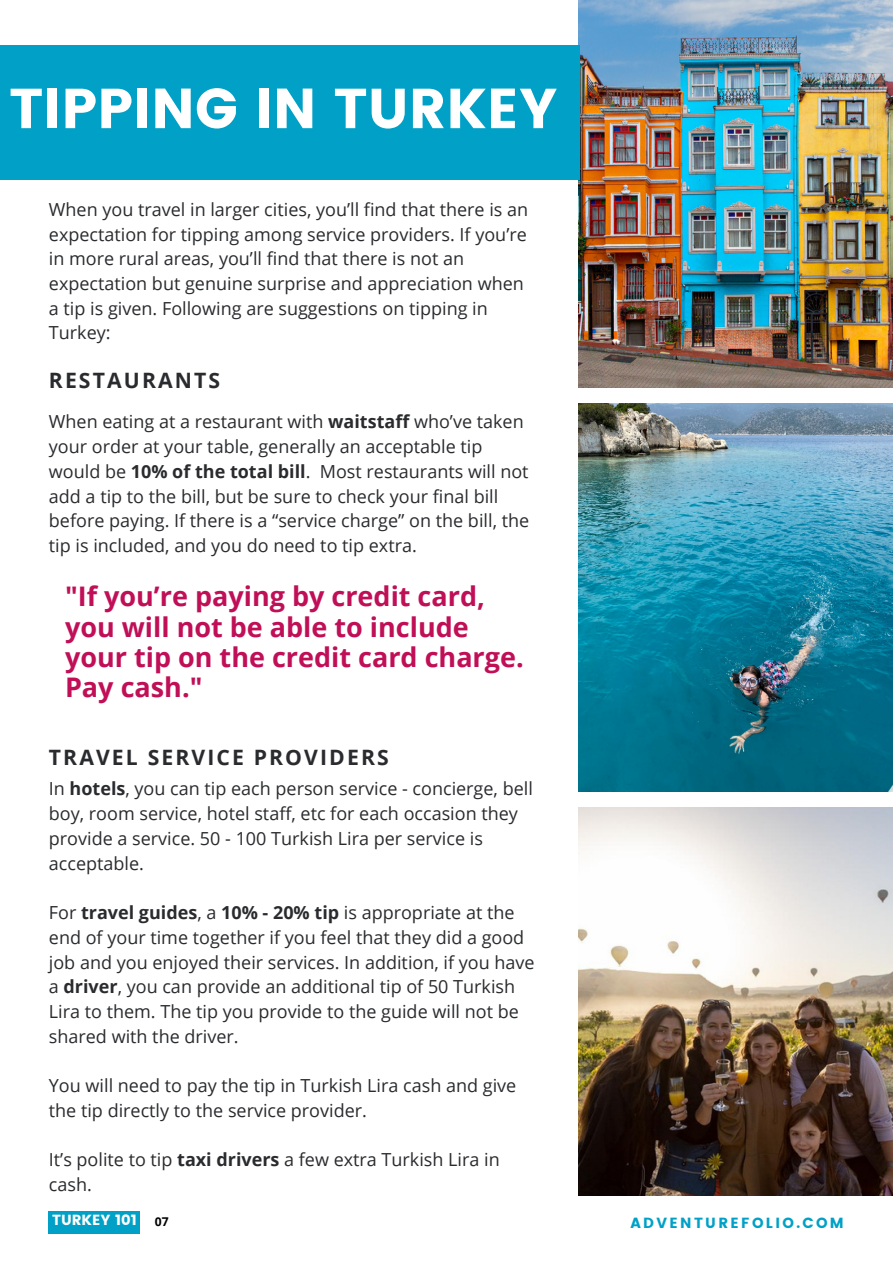
<style>
.page{position:relative;width:893px;height:1264px;background:#fff}
.page>*{position:absolute;margin:0;border:0;box-sizing:border-box;transform-origin:0 0}
.t1{font:56.25px "Poppins";color:#fff}
.t2{font:700 27px/30.3px "Open Sans";color:#c00f57}
.t3{font:700 21.15px "Open Sans";letter-spacing:.1em;color:#2a2b2e}
.t4{font:18px/24.8px "Open Sans";color:#2a2b2e}
.t5{font:14.7px "Poppins";letter-spacing:.16em;color:#01a1c7}
.t6{font:14.7px "Poppins";color:#fff}
.s1{font-weight:700}
.s2{font-family:"Open Sans";font-weight:700;font-size:12.15px;color:#000}
</style>
<div class="page">
<img style="left:578px;top:0;width:314px;height:388px">
<img style="left:578px;top:404px;width:314px;height:387px">
<img style="left:578px;top:807px;width:314px;height:388px">
<div style="left:0;top:45px;width:579px;height:135px;background:#01a1c7"></div>
<div style="left:49px;top:1210px;width:91px;height:23px;background:#01a1c7"></div>
<h1 class="t1" style="left:9px;top:76px;width:550px">TIPPING IN TURKEY</h1>
<p class="t4" style="left:49px;top:196px;width:481px">When you travel in larger cities, you’ll find that there is an expectation for tipping among service providers. If you’re in more rural areas, you’ll find that there is not an expectation but genuine surprise and appreciation when a tip is given. Following are suggestions on tipping in Turkey:</p>
<p class="t3" style="left:49px;top:366px;width:173px">RESTAURANTS</p>
<p class="t4" style="left:49px;top:409px;width:482px">When eating at a restaurant with <span class="s1">waitstaff</span> who’ve taken your order at your table, generally an acceptable tip would be <span class="s1">10% of the total bill</span>. Most restaurants will not add a tip to the bill, but be sure to check your final bill before paying. If there is a “service charge” on the bill, the tip is included, and you do need to tip extra.</p>
<h2 class="t2" style="left:65px;top:580px;width:460px">"If you’re paying by credit card, you will not be able to include your tip on the credit card charge.<br>Pay cash."</h2>
<p class="t3" style="left:49px;top:742px;width:341px">TRAVEL SERVICE PROVIDERS</p>
<p class="t4" style="left:49px;top:776px;width:485px">In <span class="s1">hotels</span>, you can tip each person service - concierge, bell boy, room service, hotel staff, etc for each occasion they provide a service. 50 - 100 Turkish Lira per service is acceptable.</p>
<p class="t4" style="left:49px;top:899px;width:487px">For <span class="s1">travel guides</span>, a <span class="s1">10% - 20% tip</span> is appropriate at the end of your time together if you feel that they did a good job and you enjoyed their services. In addition, if you have a <span class="s1">driver</span>, you can provide an additional tip of 50 Turkish Lira to them. The tip you provide to the guide will not be shared with the driver.</p>
<p class="t4" style="left:49px;top:1072px;width:469px">You will need to pay the tip in Turkish Lira cash and give the tip directly to the service provider.</p>
<p class="t4" style="left:49px;top:1147px;width:452px">It’s polite to tip <span class="s1">taxi drivers</span> a few extra Turkish Lira in cash.</p>
<p class="t6" style="left:52px;top:1211px;width:118px">TURKEY 101 <span class="s2">07</span></p>
<p class="t5" style="left:630px;top:1214px;width:215px">ADVENTUREFOLIO.COM</p>
</div>
